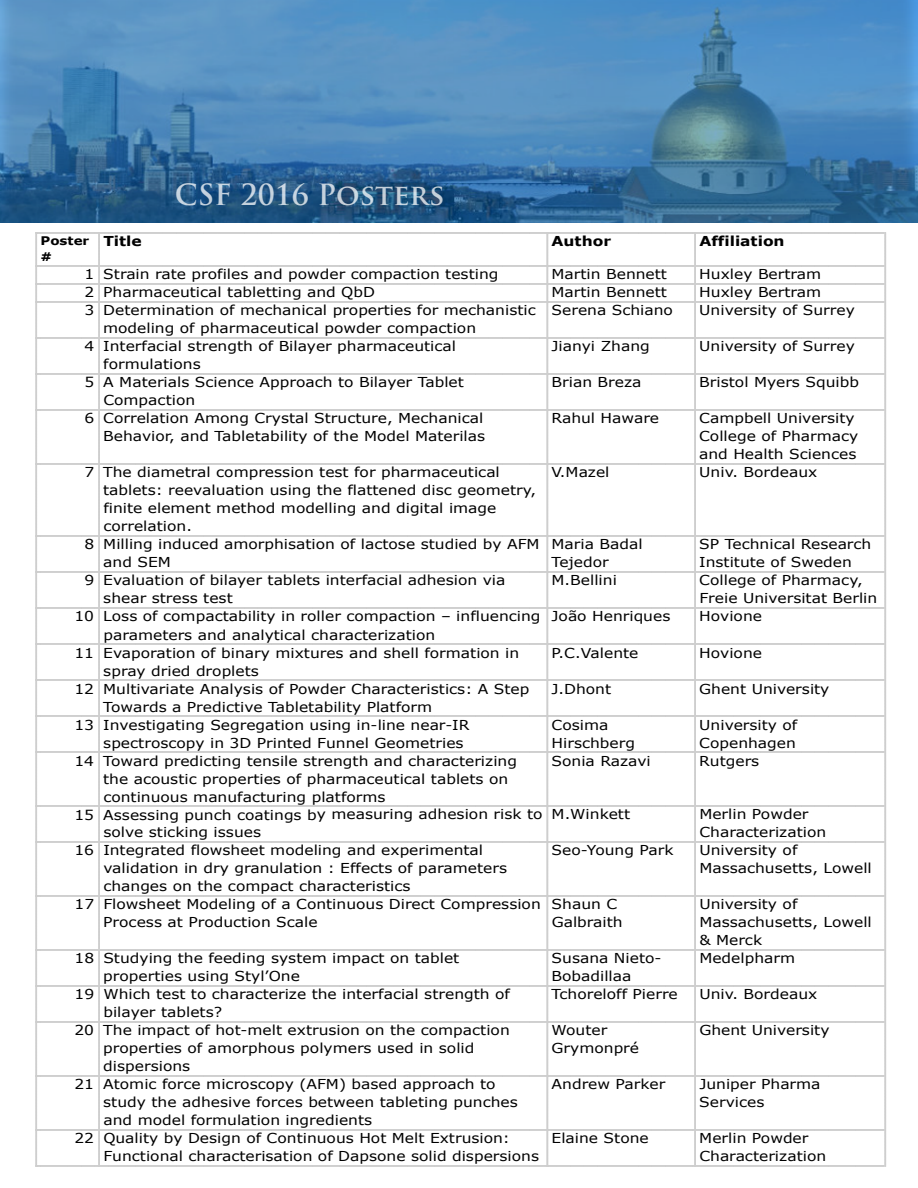
<style>
.page{position:relative;width:918px;height:1188px;background:#fff}
.page>*{position:absolute;margin:0;border:0;box-sizing:border-box;transform-origin:0 0}
.t1{font:700 28.5px "Trajan Pro";color:rgb(255 255 255/.75)}
.t2{font:13.65px/18px "Verdana";color:#000;scale:1.13 1}
.t3{font:700 13.65px "Verdana";color:#000;scale:1.13 1}
.t4{font:700 11.85px/16.5px "Verdana";color:#000;scale:1.13 1}
</style>
<div class="page">
<img style="left:0;top:0;width:918px;height:223px">
<hr style="left:35px;top:232px;width:849px;height:2px;background:#bfbfbf">
<hr style="left:35px;top:265px;width:849px;height:2px;background:#bfbfbf">
<hr style="left:35px;top:283px;width:849px;height:2px;background:#bfbfbf">
<hr style="left:35px;top:301px;width:849px;height:2px;background:#bfbfbf">
<hr style="left:35px;top:337px;width:849px;height:2px;background:#bfbfbf">
<hr style="left:35px;top:373px;width:849px;height:2px;background:#bfbfbf">
<hr style="left:35px;top:409px;width:849px;height:2px;background:#bfbfbf">
<hr style="left:35px;top:463px;width:849px;height:2px;background:#bfbfbf">
<hr style="left:35px;top:535px;width:849px;height:2px;background:#bfbfbf">
<hr style="left:35px;top:571px;width:849px;height:2px;background:#bfbfbf">
<hr style="left:35px;top:607px;width:849px;height:2px;background:#bfbfbf">
<hr style="left:35px;top:643px;width:849px;height:2px;background:#bfbfbf">
<hr style="left:35px;top:679px;width:849px;height:2px;background:#bfbfbf">
<hr style="left:35px;top:715px;width:849px;height:2px;background:#bfbfbf">
<hr style="left:35px;top:751px;width:849px;height:2px;background:#bfbfbf">
<hr style="left:35px;top:805px;width:849px;height:2px;background:#bfbfbf">
<hr style="left:35px;top:841px;width:849px;height:2px;background:#bfbfbf">
<hr style="left:35px;top:895px;width:849px;height:2px;background:#bfbfbf">
<hr style="left:35px;top:949px;width:849px;height:2px;background:#bfbfbf">
<hr style="left:35px;top:985px;width:849px;height:2px;background:#bfbfbf">
<hr style="left:35px;top:1021px;width:849px;height:2px;background:#bfbfbf">
<hr style="left:35px;top:1075px;width:849px;height:2px;background:#bfbfbf">
<hr style="left:35px;top:1129px;width:849px;height:2px;background:#bfbfbf">
<hr style="left:35px;top:1165px;width:849px;height:2px;background:#bfbfbf">
<hr style="left:35px;top:232px;width:2px;height:935px;background:#bfbfbf">
<hr style="left:98px;top:232px;width:2px;height:935px;background:#bfbfbf">
<hr style="left:547px;top:232px;width:1px;height:935px;background:#bfbfbf">
<hr style="left:694px;top:232px;width:2px;height:935px;background:#bfbfbf">
<hr style="left:884px;top:232px;width:2px;height:935px;background:#bfbfbf">
<h1 class="t1" style="left:175px;top:176px;width:271px">CSF 2016 Posters</h1>
<p class="t4" style="left:41px;top:232px;width:45px">Poster #</p>
<p class="t3" style="left:103px;top:233px;width:36px">Title</p>
<p class="t3" style="left:552px;top:233px;width:54px">Author</p>
<p class="t3" style="left:699px;top:233px;width:77px">Affiliation</p>
<p class="t2" style="left:85px;top:265px;width:368px">1 Strain rate profiles and powder compaction testing</p>
<p class="t2" style="left:552px;top:265px;width:104px">Martin Bennett</p>
<p class="t2" style="left:699px;top:265px;width:109px">Huxley Bertram</p>
<p class="t2" style="left:85px;top:283px;width:259px">2 Pharmaceutical tabletting and QbD</p>
<p class="t2" style="left:552px;top:283px;width:104px">Martin Bennett</p>
<p class="t2" style="left:699px;top:283px;width:109px">Huxley Bertram</p>
<p class="t2" style="left:103px;top:301px;width:384px;text-indent:-19px">3 Determination of mechanical properties for mechanistic modeling of pharmaceutical powder compaction</p>
<p class="t2" style="left:552px;top:301px;width:109px">Serena Schiano</p>
<p class="t2" style="left:699px;top:301px;width:139px">University of Surrey</p>
<p class="t2" style="left:103px;top:337px;width:314px;text-indent:-19px">4 Interfacial strength of Bilayer pharmaceutical formulations</p>
<p class="t2" style="left:552px;top:337px;width:88px">Jianyi Zhang</p>
<p class="t2" style="left:699px;top:337px;width:139px">University of Surrey</p>
<p class="t2" style="left:103px;top:373px;width:321px;text-indent:-19px">5 A Materials Science Approach to Bilayer Tablet<br>Compaction</p>
<p class="t2" style="left:552px;top:373px;width:81px">Brian Breza</p>
<p class="t2" style="left:699px;top:373px;width:143px">Bristol Myers Squibb</p>
<p class="t2" style="left:85px;top:409px;width:356px;text-align:right">6 Correlation Among Crystal Structure, Mechanical<br>Behavior, and Tabletability of the Model Materilas</p>
<p class="t2" style="left:552px;top:409px;width:97px">Rahul Haware</p>
<p class="t2" style="left:699px;top:409px;width:142px">Campbell University<br>College of Pharmacy and Health Sciences</p>
<p class="t2" style="left:103px;top:463px;width:385px;text-indent:-18px">7 The diametral compression test for pharmaceutical tablets: reevaluation using the flattened disc geometry, finite element method modelling and digital image correlation.</p>
<p class="t2" style="left:552px;top:463px;width:53px">V.Mazel</p>
<p class="t2" style="left:699px;top:463px;width:106px">Univ. Bordeaux</p>
<p class="t2" style="left:103px;top:535px;width:388px;text-indent:-19px">8 Milling induced amorphisation of lactose studied by AFM and SEM</p>
<p class="t2" style="left:552px;top:535px;width:82px">Maria Badal<br>Tejedor</p>
<p class="t2" style="left:699px;top:535px;width:154px">SP Technical Research<br>Institute of Sweden</p>
<p class="t2" style="left:103px;top:571px;width:357px;text-indent:-19px">9 Evaluation of bilayer tablets interfacial adhesion via shear stress test</p>
<p class="t2" style="left:552px;top:571px;width:59px">M.Bellini</p>
<p class="t2" style="left:699px;top:571px;width:159px">College of Pharmacy,<br>Freie Universitat Berlin</p>
<p class="t2" style="left:103px;top:607px;width:388px;text-indent:-29px">10 Loss of compactability in roller compaction – influencing parameters and analytical characterization</p>
<p class="t2" style="left:552px;top:607px;width:107px">João Henriques</p>
<p class="t2" style="left:699px;top:607px;width:57px">Hovione</p>
<p class="t2" style="left:103px;top:643px;width:370px;text-indent:-29px">11 Evaporation of binary mixtures and shell formation in spray dried droplets</p>
<p class="t2" style="left:552px;top:643px;width:78px">P.C.Valente</p>
<p class="t2" style="left:699px;top:643px;width:57px">Hovione</p>
<p class="t2" style="left:103px;top:679px;width:379px;text-indent:-29px">12 Multivariate Analysis of Powder Characteristics: A Step<br>Towards a Predictive Tabletability Platform</p>
<p class="t2" style="left:552px;top:679px;width:54px">J.Dhont</p>
<p class="t2" style="left:699px;top:679px;width:117px">Ghent University</p>
<p class="t2" style="left:103px;top:715px;width:326px;text-indent:-29px">13 Investigating Segregation using in-line near-IR spectroscopy in 3D Printed Funnel Geometries</p>
<p class="t2" style="left:552px;top:715px;width:75px">Cosima<br>Hirschberg</p>
<p class="t2" style="left:699px;top:715px;width:88px">University of<br>Copenhagen</p>
<p class="t2" style="left:103px;top:751px;width:368px;text-indent:-29px">14 Toward predicting tensile strength and characterizing the acoustic properties of pharmaceutical tablets on continuous manufacturing platforms</p>
<p class="t2" style="left:552px;top:751px;width:89px">Sonia Razavi</p>
<p class="t2" style="left:699px;top:751px;width:55px">Rutgers</p>
<p class="t2" style="left:103px;top:805px;width:390px;text-indent:-29px">15 Assessing punch coatings by measuring adhesion risk to solve sticking issues</p>
<p class="t2" style="left:552px;top:805px;width:71px">M.Winkett</p>
<p class="t2" style="left:699px;top:805px;width:114px">Merlin Powder<br>Characterization</p>
<p class="t2" style="left:103px;top:841px;width:359px;text-indent:-29px">16 Integrated flowsheet modeling and experimental validation in dry granulation : Effects of parameters changes on the compact characteristics</p>
<p class="t2" style="left:552px;top:841px;width:109px">Seo-Young Park</p>
<p class="t2" style="left:699px;top:841px;width:154px">University of<br>Massachusetts, Lowell</p>
<p class="t2" style="left:103px;top:895px;width:389px;text-indent:-29px">17 Flowsheet Modeling of a Continuous Direct Compression<br>Process at Production Scale</p>
<p class="t2" style="left:552px;top:895px;width:64px">Shaun C<br>Galbraith</p>
<p class="t2" style="left:699px;top:895px;width:154px">University of<br>Massachusetts, Lowell &amp; Merck</p>
<p class="t2" style="left:103px;top:949px;width:317px;text-indent:-29px">18 Studying the feeding system impact on tablet properties using Styl’One</p>
<p class="t2" style="left:551px;top:949px;width:99px">Susana Nieto-<br>Bobadillaa</p>
<p class="t2" style="left:699px;top:949px;width:86px">Medelpharm</p>
<p class="t2" style="left:103px;top:985px;width:361px;text-indent:-29px">19 Which test to characterize the interfacial strength of bilayer tablets?</p>
<p class="t2" style="left:552px;top:985px;width:113px">Tchoreloff Pierre</p>
<p class="t2" style="left:699px;top:985px;width:106px">Univ. Bordeaux</p>
<p class="t2" style="left:103px;top:1021px;width:361px;text-indent:-29px">20 The impact of hot-melt extrusion on the compaction properties of amorphous polymers used in solid dispersions</p>
<p class="t2" style="left:552px;top:1021px;width:79px">Wouter<br>Grymonpré</p>
<p class="t2" style="left:699px;top:1021px;width:117px">Ghent University</p>
<p class="t2" style="left:103px;top:1075px;width:368px;text-indent:-29px">21 Atomic force microscopy (AFM) based approach to study the adhesive forces between tableting punches and model formulation ingredients</p>
<p class="t2" style="left:552px;top:1075px;width:102px">Andrew Parker</p>
<p class="t2" style="left:699px;top:1075px;width:109px">Juniper Pharma<br>Services</p>
<p class="t2" style="left:103px;top:1129px;width:387px;text-indent:-29px">22 Quality by Design of Continuous Hot Melt Extrusion:<br>Functional characterisation of Dapsone solid dispersions</p>
<p class="t2" style="left:552px;top:1129px;width:87px">Elaine Stone</p>
<p class="t2" style="left:699px;top:1129px;width:114px">Merlin Powder<br>Characterization</p>
</div>
